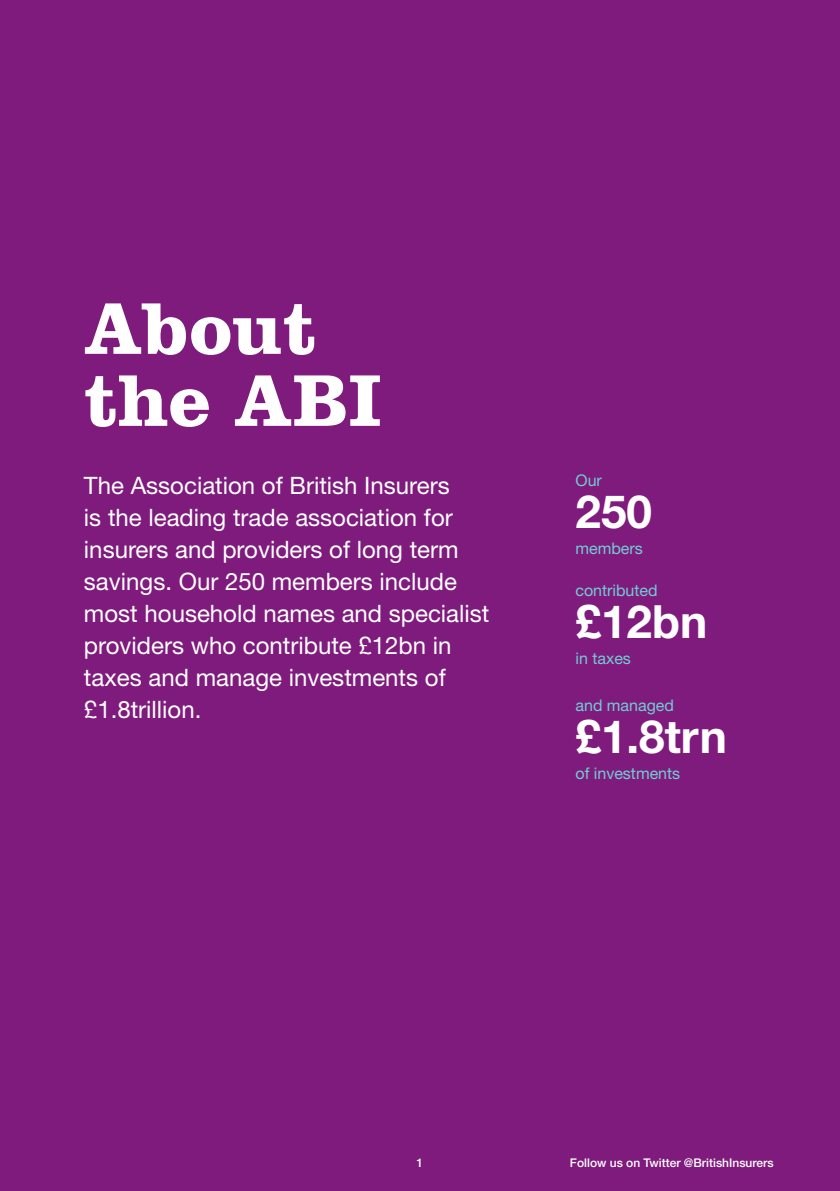
<style>
.page{position:relative;width:840px;height:1191px;background:#fff}
.page>*{position:absolute;margin:0;border:0;box-sizing:border-box;transform-origin:0 0}
.t1{font:700 76px/72px "Clarendon";color:#fff}
.t2{font:700 45.8px "Helvetica Neue";color:#fff}
.Page_divider_sub-tit{font:24px/32px "Helvetica Neue";color:#fff}
.t3{font:16px "Helvetica Neue";color:#73ccd3}
.t4{font:500 12px "Helvetica Neue";color:#fff}
</style>
<div class="page">
<div style="left:0;top:0;width:839px;height:1191px;background:#7f1b7d"></div>
<p class="t1" style="left:84px;top:291px;width:299px">About the ABI</p>
<p class="Page_divider_sub-tit" style="left:84px;top:468px;width:407px">The Association of British Insurers<br>is the leading trade association for insurers and providers of long term savings. Our 250 members include most household names and specialist providers who contribute £12bn in taxes and manage investments of £1.8trillion.</p>
<p class="t3" style="left:575px;top:471px;width:28px">Our</p>
<p class="t2" style="left:575px;top:483px;width:78px">250</p>
<p class="t3" style="left:575px;top:539px;width:69px">members</p>
<p class="t3" style="left:575px;top:580px;width:84px">contributed</p>
<p class="t2" style="left:575px;top:593px;width:133px">£12bn</p>
<p class="t3" style="left:575px;top:648px;width:57px">in taxes</p>
<p class="t3" style="left:575px;top:696px;width:100px">and managed</p>
<p class="t2" style="left:575px;top:708px;width:153px">£1.8trn</p>
<p class="t3" style="left:575px;top:764px;width:106px">of investments</p>
<p class="t4" style="left:416px;top:1156px;width:8px">1</p>
<p class="t4" style="left:569px;top:1156px;width:205px">Follow us on Twitter @BritishInsurers</p>
</div>
